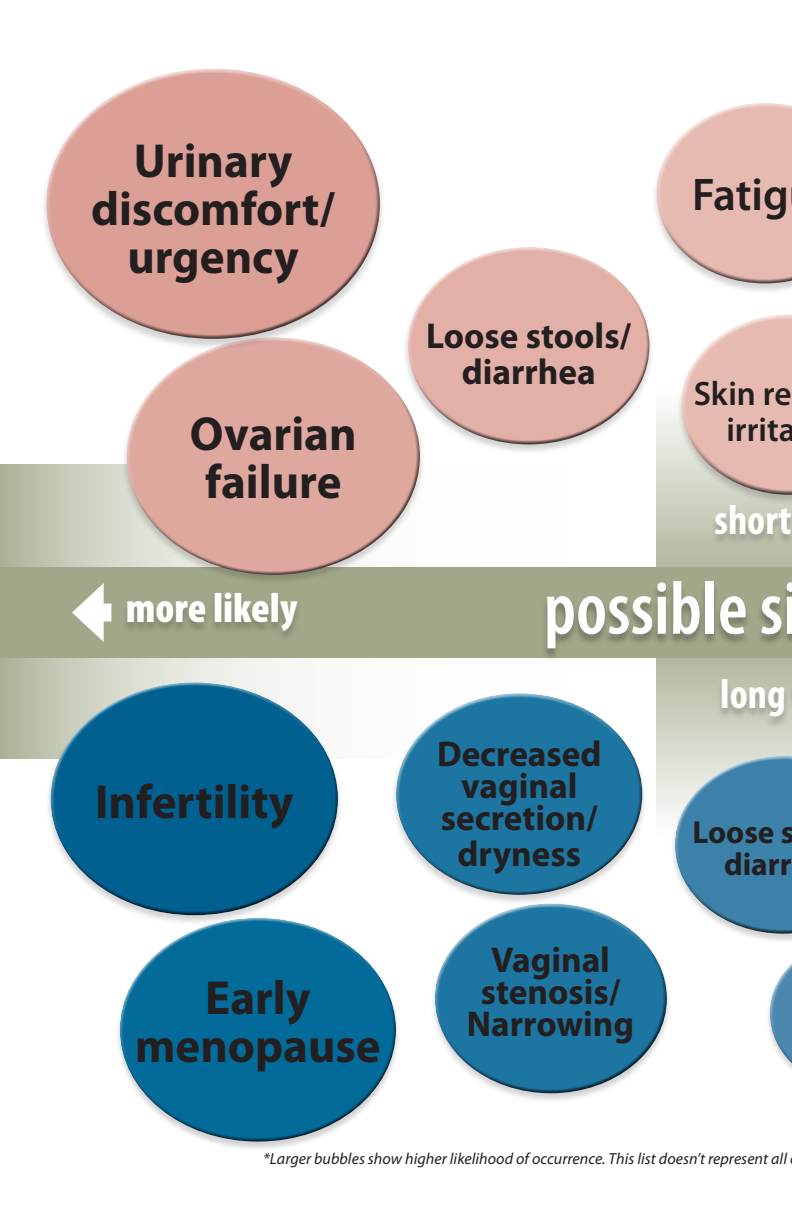
<style>
.page{position:relative;width:792px;height:1224px;background:#fff}
.page>*{position:absolute;margin:0;border:0;box-sizing:border-box;transform-origin:0 0}
.t1{font:600 condensed 76px "Myriad Pro";color:#fff}
.t2{font:700 48px/48px "Myriad Pro";color:#231f20;text-align:center}
.t3{font:600 46px "Myriad Pro";letter-spacing:-.005em;color:#231f20}
.t4{font:900 condensed 42px "Myriad Pro";color:#fff}
.t5{font:700 condensed 42px "Myriad Pro";color:#fff}
.t6{font:700 36px "Myriad Pro";color:#231f20}
.t7{font:600 34px "Myriad Pro";color:#231f20}
.t8{font:700 32px "Myriad Pro";color:#231f20}
.t9{font:italic 16px "Myriad Pro";letter-spacing:.005em;color:#231f20}
</style>
<div class="page">
<div style="left:430px;top:903px;width:242px;height:200px;background:#231f20;opacity:.2"></div>
<div style="left:433px;top:900px;width:228px;height:136px;background:#fff;opacity:.75"></div>
<div style="left:438px;top:941px;width:231px;height:153px;background:#231f20;opacity:.75"></div>
<svg style="left:657px;top:408px;width:19px;height:56px"></svg>
<svg style="left:657px;top:758px;width:13px;height:60px"></svg>
<svg style="left:0;top:464px;width:792px;height:294px"></svg>
<div style="left:0;top:567px;width:792px;height:91px;background:#a1a889"></div>
<div style="left:541px;top:582px;width:251px;height:79px;background:#231f20;opacity:.35"></div>
<div style="left:121px;top:593px;width:182px;height:50px;background:#231f20;opacity:.25"></div>
<div style="left:710px;top:506px;width:82px;height:40px;background:#231f20;opacity:.25"></div>
<div style="left:91px;top:604px;width:20px;height:18px;background:#fff"></div>
<svg style="left:72px;top:583px;width:32px;height:59px"></svg>
<div style="left:717px;top:680px;width:75px;height:49px;background:#231f20;opacity:.25"></div>
<div style="left:390px;top:693px;width:257px;height:212px;background:#231f20;opacity:.2"></div>
<div style="left:395px;top:690px;width:240px;height:143px;background:#fff;opacity:.75"></div>
<div style="left:399px;top:733px;width:246px;height:163px;background:#231f20;opacity:.75"></div>
<div style="left:115px;top:917px;width:286px;height:234px;background:#231f20;opacity:.2"></div>
<div style="left:120px;top:914px;width:268px;height:159px;background:#fff;opacity:.75"></div>
<div style="left:123px;top:963px;width:276px;height:179px;background:#231f20;opacity:.75"></div>
<div style="left:651px;top:102px;width:141px;height:192px;background:#231f20;opacity:.2"></div>
<div style="left:655px;top:101px;width:137px;height:129px;background:#fff;opacity:.75"></div>
<div style="left:660px;top:137px;width:132px;height:148px;background:#231f20;opacity:.75"></div>
<div style="left:402px;top:246px;width:252px;height:209px;background:#231f20;opacity:.2"></div>
<div style="left:407px;top:243px;width:236px;height:141px;background:#fff;opacity:.75"></div>
<div style="left:411px;top:287px;width:242px;height:158px;background:#231f20;opacity:.75"></div>
<div style="left:676px;top:314px;width:116px;height:191px;background:#231f20;opacity:.2"></div>
<div style="left:680px;top:312px;width:112px;height:130px;background:#fff;opacity:.75"></div>
<div style="left:685px;top:349px;width:107px;height:147px;background:#231f20;opacity:.75"></div>
<div style="left:121px;top:337px;width:304px;height:248px;background:#231f20;opacity:.2"></div>
<div style="left:126px;top:333px;width:285px;height:168px;background:#fff;opacity:.75"></div>
<div style="left:131px;top:385px;width:291px;height:190px;background:#231f20;opacity:.75"></div>
<div style="left:40px;top:68px;width:346px;height:283px;background:#231f20;opacity:.2"></div>
<div style="left:46px;top:66px;width:322px;height:190px;background:#fff;opacity:.75"></div>
<div style="left:51px;top:122px;width:332px;height:218px;background:#231f20;opacity:.75"></div>
<div style="left:45px;top:682px;width:298px;height:243px;background:#231f20;opacity:.2"></div>
<div style="left:50px;top:679px;width:278px;height:165px;background:#fff;opacity:.75"></div>
<div style="left:55px;top:729px;width:285px;height:188px;background:#231f20;opacity:.75"></div>
<div style="left:670px;top:756px;width:122px;height:187px;background:#231f20;opacity:.2"></div>
<svg style="left:675px;top:879px;width:117px;height:191px"></svg>
<div style="left:674px;top:753px;width:118px;height:126px;background:#fff;opacity:.75"></div>
<div style="left:678px;top:791px;width:114px;height:144px;background:#231f20;opacity:.75"></div>
<p class="t2" style="left:134px;top:135px;width:160px">Urinary</p>
<p class="t2" style="left:91px;top:183px;width:246px">discomfort/ urgency</p>
<p class="t6" style="left:426px;top:312px;width:207px">Loose stools/</p>
<p class="t6" style="left:462px;top:348px;width:135px">diarrhea</p>
<p class="t3" style="left:692px;top:165px;width:98px">Fatig</p>
<p class="t7" style="left:694px;top:372px;width:99px">Skin re</p>
<p class="t2" style="left:190px;top:409px;width:168px">Ovarian</p>
<p class="t7" style="left:726px;top:408px;width:71px">irrita</p>
<p class="t2" style="left:205px;top:457px;width:138px">failure</p>
<p class="t5" style="left:714px;top:494px;width:79px">short</p>
<p class="t4" style="left:126px;top:585px;width:173px">more likely</p>
<p class="t1" style="left:544px;top:567px;width:257px">possible si</p>
<p class="t2" style="left:95px;top:776px;width:200px">Infertility</p>
<p class="t2" style="left:205px;top:972px;width:107px">Early</p>
<p class="t2" style="left:135px;top:1020px;width:247px">menopause</p>
<p class="t6" style="left:437px;top:730px;width:166px">Decreased</p>
<p class="t6" style="left:461px;top:762px;width:118px">vaginal</p>
<p class="t6" style="left:441px;top:794px;width:158px">secretion/</p>
<p class="t6" style="left:458px;top:830px;width:125px">dryness</p>
<p class="t6" style="left:491px;top:937px;width:120px">Vaginal</p>
<p class="t6" style="left:481px;top:969px;width:141px">stenosis/</p>
<p class="t6" style="left:467px;top:1001px;width:169px">Narrowing</p>
<p class="t5" style="left:720px;top:668px;width:67px">long</p>
<p class="t8" style="left:692px;top:811px;width:104px">Loose s</p>
<p class="t8" style="left:724px;top:843px;width:69px">diarr</p>
<p class="t9" style="left:263px;top:1149px;width:525px">*Larger bubbles show higher likelihood of occurrence. This list doesn’t represent all</p>
</div>
